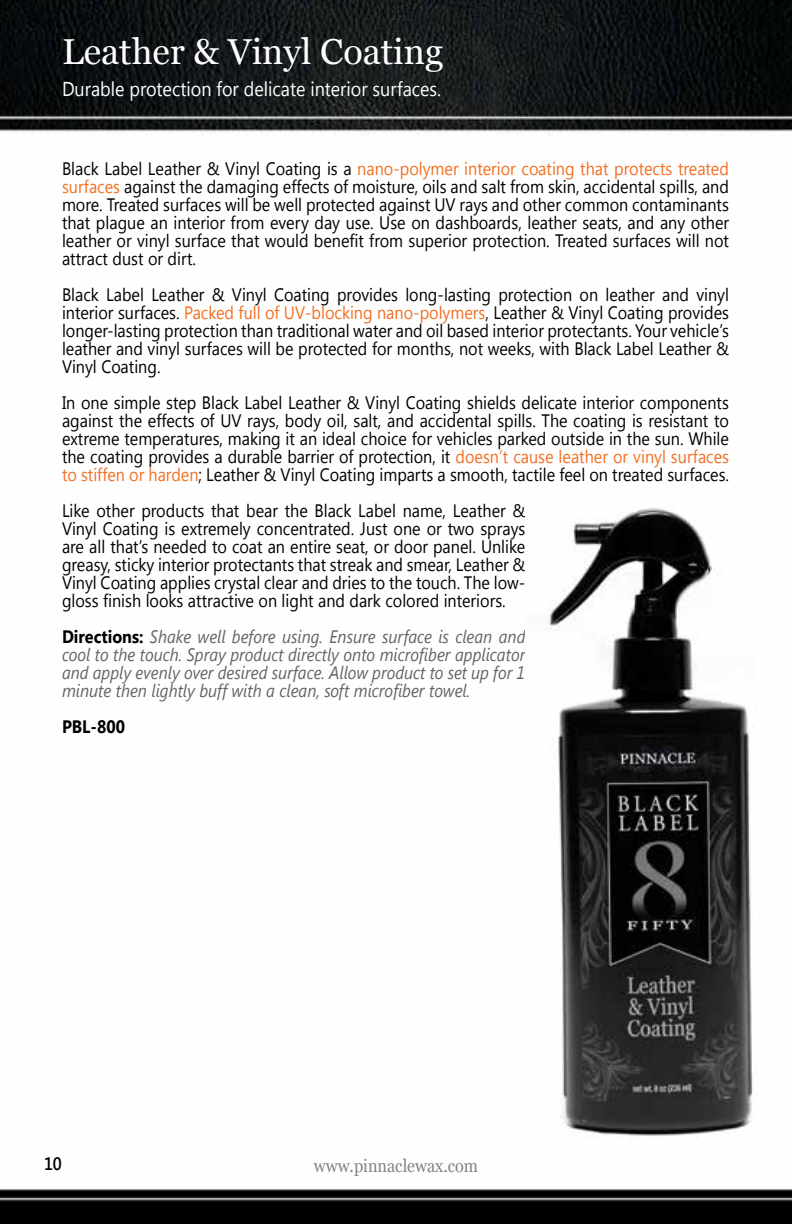
<style>
.page{position:relative;width:792px;height:1224px;background:#fff}
.page>*{position:absolute;margin:0;border:0;box-sizing:border-box;transform-origin:0 0}
.t1{font:36px "Vani";color:#fff}
.t2{font:20px "Segoe UI";color:#fff;scale:.9 1}
.t3{font:18px/18px "Segoe UI";color:#000;text-align:justify;scale:.9 1}
.t4{font:italic 18px/18px "Segoe UI";color:#636466;text-align:justify;scale:.9 1}
.t5{font:18px "Vani";color:#808285;scale:.9 1}
.t6{font:700 18px "Segoe UI";color:#000;scale:.9 1}
.t7{font:600 18px "Segoe UI";color:#000;scale:.9 1}
.s1{color:#f36f21}
.s2{font-weight:700;font-style:normal;color:#000}
</style>
<div class="page">
<img style="left:0;top:0;width:792px;height:1224px">
<img style="left:525px;top:498px;width:231px;height:646px">
<h1 class="t1" style="left:62px;top:31px;width:383px">Leather &amp; Vinyl Coating</h1>
<p class="t2" style="left:62px;top:75px;width:423px">Durable protection for delicate interior surfaces.</p>
<p class="t3" style="left:62px;top:159px;width:743px">Black Label Leather &amp; Vinyl Coating is a <span class="s1">nano-polymer interior coating that protects treated surfaces</span> against the damaging effects of moisture, oils and salt from skin, accidental spills, and more. Treated surfaces will be well protected against UV rays and other common contaminants that plague an interior from every day use. Use on dashboards, leather seats, and any other leather or vinyl surface that would benefit from superior protection. Treated surfaces will not attract dust or dirt.</p>
<p class="t3" style="left:62px;top:285px;width:743px">Black Label Leather &amp; Vinyl Coating provides long-lasting protection on leather and vinyl interior surfaces. <span class="s1">Packed full of UV-blocking nano-polymers</span>, Leather &amp; Vinyl Coating provides longer-lasting protection than traditional water and oil based interior protectants. Your vehicle’s leather and vinyl surfaces will be protected for months, not weeks, with Black Label Leather &amp; Vinyl Coating.</p>
<p class="t3" style="left:62px;top:393px;width:743px">In one simple step Black Label Leather &amp; Vinyl Coating shields delicate interior components against the effects of UV rays, body oil, salt, and accidental spills. The coating is resistant to extreme temperatures, making it an ideal choice for vehicles parked outside in the sun. While the coating provides a durable barrier of protection, it <span class="s1">doesn’t cause leather or vinyl surfaces to stiffen or harden</span>; Leather &amp; Vinyl Coating imparts a smooth, tactile feel on treated surfaces.</p>
<p class="t3" style="left:62px;top:501px;width:516px">Like other products that bear the Black Label name, Leather &amp; Vinyl Coating is extremely concentrated. Just one or two sprays are all that’s needed to coat an entire seat, or door panel. Unlike greasy, sticky interior protectants that streak and smear, Leather &amp; Vinyl Coating applies crystal clear and dries to the touch. The low&shy;gloss finish looks attractive on light and dark colored interiors.</p>
<p class="t4" style="left:62px;top:627px;width:516px"><span class="s2">Directions:</span> Shake well before using. Ensure surface is clean and cool to the touch. Spray product directly onto microfiber applicator and apply evenly over desired surface. Allow product to set up for 1 minute then lightly buff with a clean, soft microfiber towel.</p>
<p class="t6" style="left:62px;top:714px;width:72px">PBL-800</p>
<p class="t7" style="left:44px;top:1151px;width:21px">10</p>
<p class="t5" style="left:314px;top:1155px;width:184px">www.pinnaclewax.com</p>
</div>
